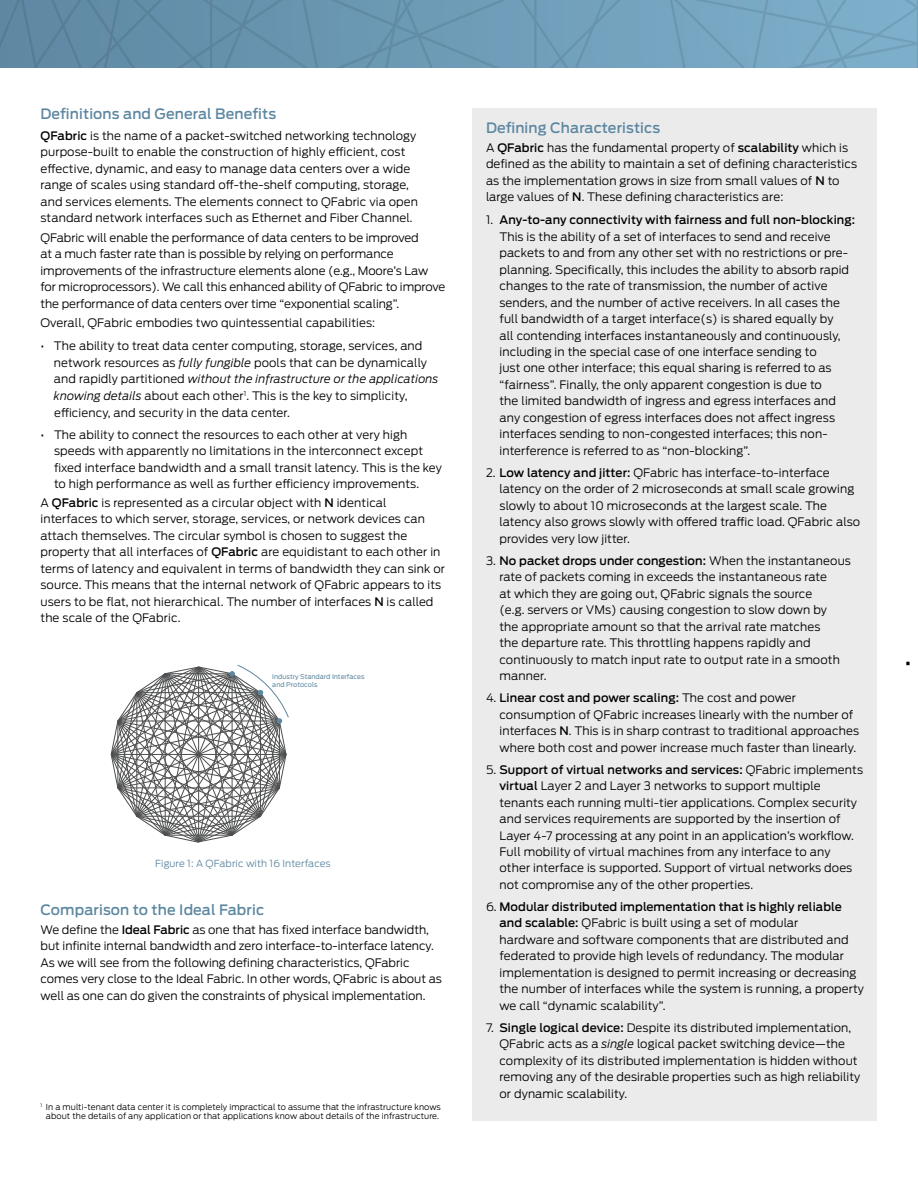
<style>
.page{position:relative;width:918px;height:1188px;background:#fff}
.page>*{position:absolute;margin:0;border:0;box-sizing:border-box;transform-origin:0 0}
.t1{font:700 15px "Antenna";color:#000}
.t2{font:500 14.25px "Antenna";letter-spacing:.01em;color:#5d87a1}
.t3{font:300 11.7px/16.5px "Antenna";letter-spacing:.01em;color:#000}
.t4{font:300 9.75px "Antenna";letter-spacing:.01em;color:#5d87a1}
.t5{font:300 8.25px/9.8px "Antenna";letter-spacing:.01em;color:#000;text-align:center}
.t6{font:6.45px/8.1px "Antenna";color:#5d87a1}
.s1{font-weight:500}
.s2{font-style:italic}
</style>
<div class="page">
<svg style="left:0;top:0;width:918px;height:68px;background:#6d9ab5"></svg>
<div style="left:472px;top:108px;width:406px;height:1012px;background:#ebebec"></div>
<svg style="left:111px;top:664px;width:178px;height:179px"></svg>
<p class="t2" style="left:40px;top:106px;width:237px">Definitions and General Benefits</p>
<p class="t3" style="left:40px;top:127px;width:379px"><span class="s1">QFabric</span> is the name of a packet-switched networking technology purpose-built to enable the construction of highly efficient, cost effective, dynamic, and easy to manage data centers over a wide range of scales using standard off-the-shelf computing, storage, and services elements. The elements connect to QFabric via open standard network interfaces such as Ethernet and Fiber Channel.</p>
<p class="t3" style="left:40px;top:229px;width:407px">QFabric will enable the performance of data centers to be improved<br>at a much faster rate than is possible by relying on performance improvements of the infrastructure elements alone (e.g., Moore’s Law for microprocessors). We call this enhanced ability of QFabric to improve the performance of data centers over time “exponential scaling”.</p>
<p class="t3" style="left:40px;top:315px;width:336px">Overall, QFabric embodies two quintessential capabilities:</p>
<p class="t3" style="left:54px;top:338px;width:386px;text-indent:-13px">• The ability to treat data center computing, storage, services, and network resources as <span class="s2">fully fungible</span> pools that can be dynamically and rapidly partitioned <span class="s2">without the infrastructure or the applications knowing details</span> about each other<sup>1</sup>. This is the key to simplicity, efficiency, and security in the data center.</p>
<p class="t3" style="left:54px;top:426px;width:390px;text-indent:-13px">• The ability to connect the resources to each other at very high speeds with apparently no limitations in the interconnect except fixed interface bandwidth and a small transit latency. This is the key to high performance as well as further efficiency improvements.</p>
<p class="t3" style="left:41px;top:494px;width:406px">A <span class="s1">QFabric</span> is represented as a circular object with <span class="s1">N</span> identical interfaces to which server, storage, services, or network devices can attach themselves. The circular symbol is chosen to suggest the property that all interfaces of <span class="s1">QFabric</span> are equidistant to each other in terms of latency and equivalent in terms of bandwidth they can sink or source. This means that the internal network of QFabric appears to its users to be flat, not hierarchical. The number of interfaces <span class="s1">N</span> is called the scale of the QFabric.</p>
<p class="t6" style="left:272px;top:673px;width:94px">Industry Standard Interfaces and Protocols</p>
<p class="t4" style="left:155px;top:858px;width:177px">Figure 1: A QFabric with 16 Interfaces</p>
<p class="t2" style="left:40px;top:901px;width:225px">Comparison to the Ideal Fabric</p>
<p class="t3" style="left:40px;top:921px;width:403px">We define the <span class="s1">Ideal Fabric</span> as one that has fixed interface bandwidth, but infinite internal bandwidth and zero interface-to-interface latency.<br>As we will see from the following defining characteristics, QFabric comes very close to the Ideal Fabric. In other words, QFabric is about as well as one can do given the constraints of physical implementation.</p>
<p class="t5" style="left:40px;top:1102px;width:402px"><sup>1</sup> In a multi-tenant data center it is completely impractical to assume that the infrastructure knows about the details of any application or that applications know about details of the infrastructure.</p>
<p class="t2" style="left:486px;top:119px;width:176px">Defining Characteristics</p>
<p class="t3" style="left:486px;top:139px;width:373px">A <span class="s1">QFabric</span> has the fundamental property of <span class="s1">scalability</span> which is defined as the ability to maintain a set of defining characteristics as the implementation grows in size from small values of <span class="s1">N</span> to large values of <span class="s1">N</span>. These defining characteristics are:</p>
<p class="t3" style="left:499px;top:212px;width:357px;text-indent:-13px">1. <span class="s1">Any-to-any connectivity with fairness and full non-blocking:<br></span>This is the ability of a set of interfaces to send and receive packets to and from any other set with no restrictions or pre&shy;planning. Specifically, this includes the ability to absorb rapid changes to the rate of transmission, the number of active senders, and the number of active receivers. In all cases the full bandwidth of a target interface(s) is shared equally by<br>all contending interfaces instantaneously and continuously, including in the special case of one interface sending to<br>just one other interface; this equal sharing is referred to as “fairness”. Finally, the only apparent congestion is due to<br>the limited bandwidth of ingress and egress interfaces and any congestion of egress interfaces does not affect ingress interfaces sending to non-congested interfaces; this non&shy;interference is referred to as “non-blocking”.</p>
<p class="t3" style="left:499px;top:464px;width:362px;text-indent:-13px">2. <span class="s1">Low latency and jitter:</span> QFabric has interface-to-interface latency on the order of 2 microseconds at small scale growing slowly to about 10 microseconds at the largest scale. The latency also grows slowly with offered traffic load. QFabric also provides very low jitter.</p>
<p class="t3" style="left:499px;top:552px;width:353px;text-indent:-13px">3. <span class="s1">No packet drops under congestion:</span> When the instantaneous rate of packets coming in exceeds the instantaneous rate<br>at which they are going out, QFabric signals the source<br>(e.g. servers or VMs) causing congestion to slow down by<br>the appropriate amount so that the arrival rate matches<br>the departure rate. This throttling happens rapidly and continuously to match input rate to output rate in a smooth manner.</p>
<p class="t3" style="left:499px;top:690px;width:361px;text-indent:-13px">4. <span class="s1">Linear cost and power scaling:</span> The cost and power consumption of QFabric increases linearly with the number of interfaces <span class="s1">N</span>. This is in sharp contrast to traditional approaches where both cost and power increase much faster than linearly.</p>
<p class="t3" style="left:499px;top:761px;width:365px;text-indent:-13px">5. <span class="s1">Support of virtual networks and services:</span> QFabric implements <span class="s1">virtual</span> Layer 2 and Layer 3 networks to support multiple tenants each running multi-tier applications. Complex security and services requirements are supported by the insertion of Layer 4-7 processing at any point in an application’s workflow.<br>Full mobility of virtual machines from any interface to any other interface is supported. Support of virtual networks does not compromise any of the other properties.</p>
<p class="t3" style="left:499px;top:898px;width:366px;text-indent:-13px">6. <span class="s1">Modular distributed implementation that is highly reliable and scalable:</span> QFabric is built using a set of modular<br>hardware and software components that are distributed and federated to provide high levels of redundancy. The modular implementation is designed to permit increasing or decreasing the number of interfaces while the system is running, a property we call “dynamic scalability”.</p>
<p class="t3" style="left:499px;top:1019px;width:362px;text-indent:-13px">7. <span class="s1">Single logical device:</span> Despite its distributed implementation, QFabric acts as a <span class="s2">single</span> logical packet switching device—the complexity of its distributed implementation is hidden without removing any of the desirable properties such as high reliability or dynamic scalability.</p>
<p class="t1" style="left:905px;top:653px;width:7px">•</p>
</div>
